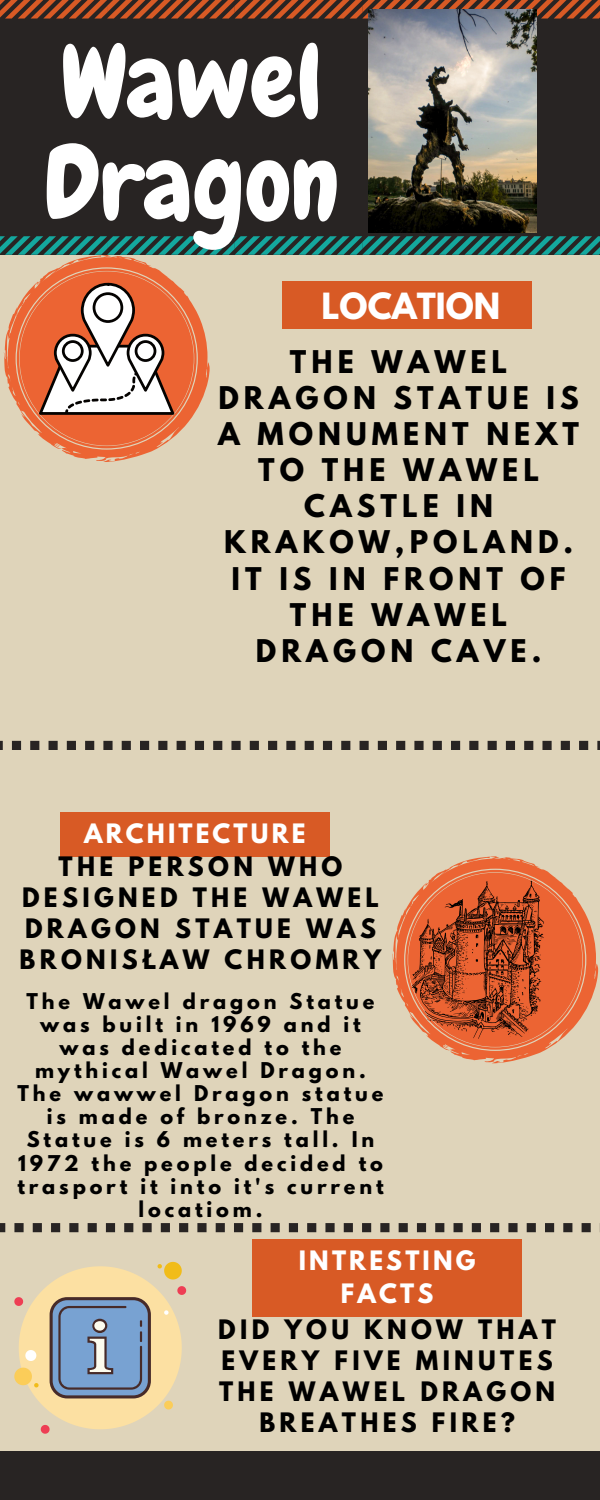
<style>
.page{position:relative;width:600px;height:1500px;background:#dfd4ba}
.page>*{position:absolute;margin:0;border:0;box-sizing:border-box;transform-origin:0 0}
.t1{font:103.2px/101.7px "Chewy";color:#fff}
.t2{font:700 32px "League Spartan";color:#fff}
.t3{font:700 27.7px/36.2px "League Spartan";letter-spacing:.18em;color:#000;text-align:center}
.t4{font:700 23.8px/30.9px "League Spartan";letter-spacing:.18em;color:#000;text-align:center}
.t5{font:700 23.7px/33.2px "League Spartan";letter-spacing:.135em;color:#fff;text-align:center}
.t6{font:700 19.3px/23.1px "League Spartan";letter-spacing:.2em;color:#000;text-align:center}
</style>
<div class="page">
<div style="left:0;top:0;width:600px;height:255px;background:#282423"></div>
<svg style="left:0;top:0;width:600px;height:19px"></svg>
<svg style="left:0;top:236px;width:600px;height:19px"></svg>
<div style="left:282px;top:281px;width:250px;height:48px;background:#d85a25"></div>
<svg style="left:0;top:741px;width:296px;height:9px"></svg>
<svg style="left:305px;top:741px;width:295px;height:9px"></svg>
<div style="left:60px;top:812px;width:269px;height:45px;background:#d85a25"></div>
<svg style="left:0;top:1223px;width:280px;height:9px"></svg>
<svg style="left:289px;top:1223px;width:311px;height:9px"></svg>
<div style="left:0;top:1451px;width:600px;height:49px;background:#282423"></div>
<svg style="left:4px;top:255px;width:206px;height:207px"></svg>
<svg style="left:17px;top:269px;width:180px;height:179px;background:#dc9072"></svg>
<div style="left:136px;top:342px;width:19px;height:19px;background:#fff;border-radius:50%"></div>
<div style="left:135px;top:340px;width:21px;height:22px;border:3px solid #040200;border-radius:50%"></div>
<svg style="left:392px;top:856px;width:206px;height:207px"></svg>
<svg style="left:405px;top:870px;width:180px;height:180px;background:#c6613a"></svg>
<svg style="left:14px;top:1262px;width:172px;height:172px"></svg>
<div style="left:252px;top:1240px;width:270px;height:77px;background:#d85a25"></div>
<img style="left:369px;top:9px;width:167px;height:223px">
<h1 class="t1" style="left:44px;top:31px;width:297px">Wawel<br>Dragon</h1>
<h2 class="t2" style="left:322px;top:290px;width:180px">LOCATION</h2>
<h3 class="t3" style="left:218px;top:347px;width:362px">THE WAWEL<br>DRAGON STATUE IS<br>A MONUMENT NEXT<br>TO THE WAWEL<br>CASTLE IN<br>KRAKOW,POLAND.<br>IT IS IN FRONT OF<br>THE WAWEL<br>DRAGON CAVE.</h3>
<p class="t5" style="left:84px;top:819px;width:223px">ARCHITECTURE</p>
<p class="t4" style="left:20px;top:854px;width:363px">THE PERSON WHO<br>DESIGNED THE WAWEL<br>DRAGON STATUE WAS<br>BRONISŁAW CHROMRY</p>
<p class="t6" style="left:17px;top:992px;width:368px">The Wawel dragon Statue was built in 1969 and it was dedicated to the mythical Wawel Dragon.<br>The wawwel Dragon statue is made of bronze. The<br>Statue is 6 meters tall. In<br>1972 the people decided to trasport it into it's current locatiom.</p>
<p class="t5" style="left:299px;top:1247px;width:178px">INTRESTING<br>FACTS</p>
<p class="t4" style="left:218px;top:1317px;width:339px">DID YOU KNOW THAT<br>EVERY FIVE MINUTES<br>THE WAWEL DRAGON<br>BREATHES FIRE?</p>
</div>
